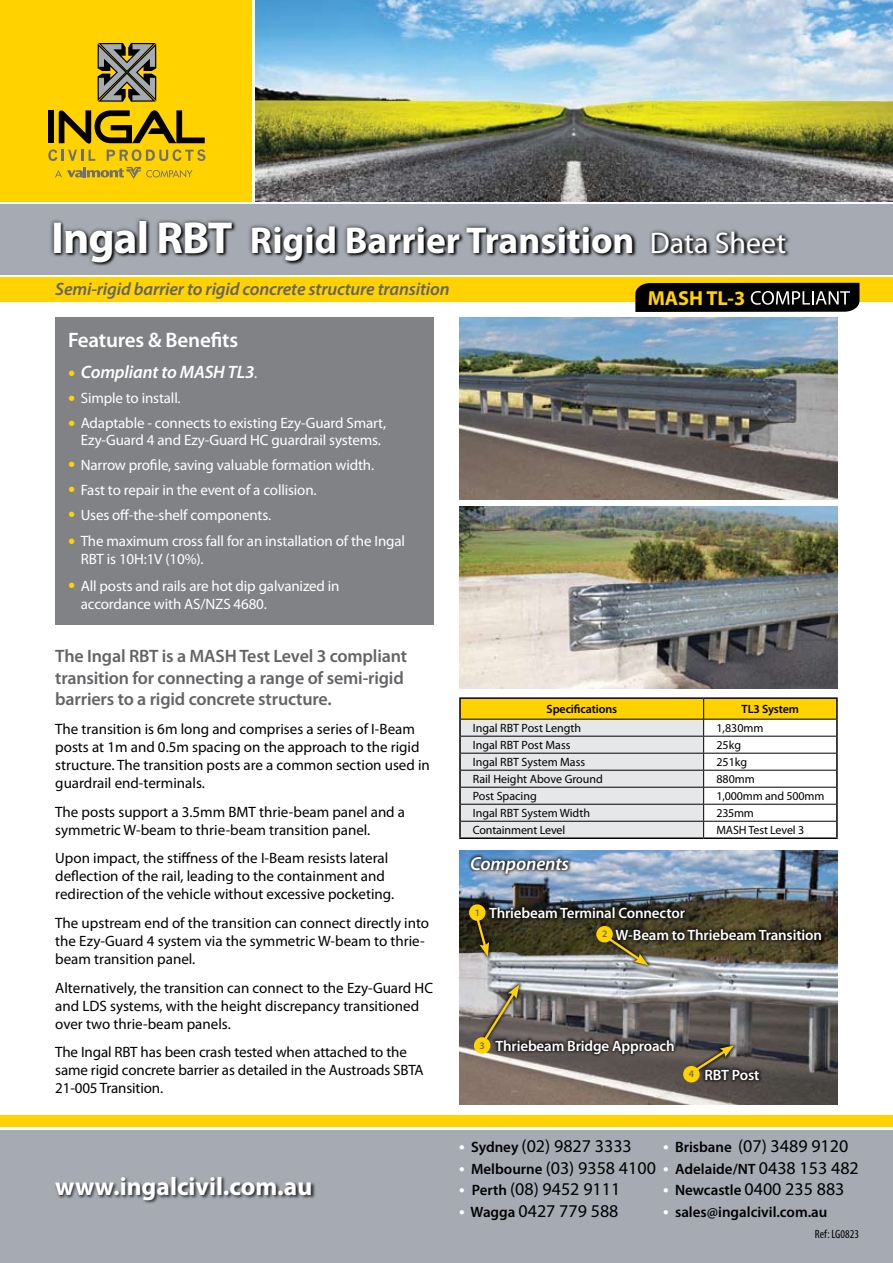
<style>
.page{position:relative;width:893px;height:1263px;background:#fff}
.page>*{position:absolute;margin:0;border:0;box-sizing:border-box;transform-origin:0 0}
.t1{font:700 37.5px "Myriad Pro";color:#fff}
.t2{font:700 25.5px "Myriad Pro";color:#fff}
.t3{font:600 21px "Myriad Pro";letter-spacing:-.01em;color:#fff}
.t4{font:700 20.4px "Myriad Pro";color:#ffd200}
.t5{font:italic 600 18.9px "Myriad Pro";letter-spacing:-.01em;color:#fff}
.t6{font:18px "Myriad Pro";color:#000}
.t7{font:600 18px/21.6px "Myriad Pro";letter-spacing:-.01em;color:#636467}
.t8{font:italic 600 18px "Myriad Pro";letter-spacing:-.01em;color:#636467}
.t9{font:italic 600 18px "Myriad Pro";letter-spacing:-.01em;color:#fff}
.t10{font:15px/18px "Myriad Pro";color:#000}
.t11{font:15px/18px "Myriad Pro";letter-spacing:-.01em;color:#fff}
.t12{font:600 15px "Myriad Pro";letter-spacing:-.01em;color:#fff}
.t13{font:600 15px "Myriad Pro";color:#000}
.t14{font:12px "Myriad Pro";color:#000}
.t15{font:600 12px "Myriad Pro";letter-spacing:-.01em;color:#000}
.t16{font:condensed 12px "Myriad Pro";color:#000}
.t17{font:600 9.9px "Myriad Pro";color:#6d6f71}
.s1{font-size:45px}
.s2{font-weight:400;font-size:30px}
.s3{font-weight:400;font-style:normal;font-size:25.5px;color:#ffd200}
.s4{font-weight:400;font-style:normal;font-size:15px}
.s5{font-size:25.5px;color:#ffd200}
.s6{font-size:9.9px;color:#6d6f71}
.s7{font-weight:600;color:#fff}
.s8{font-weight:600;font-size:15px}
.s9{font-size:18px;color:#fff}
</style>
<div class="page">
<img style="left:255px;top:0;width:638px;height:201px">
<div style="left:0;top:0;width:251px;height:201px;background:#ffd200"></div>
<div style="left:0;top:1130px;width:893px;height:133px;background:#a6abb3"></div>
<div style="left:0;top:204px;width:893px;height:70px;background:#a6abb3"></div>
<div style="left:0;top:1115px;width:893px;height:12px;background:#ffd200"></div>
<div style="left:0;top:277px;width:893px;height:25px;background:#ffd200"></div>
<svg style="left:48px;top:110px;width:157px;height:51px"></svg>
<svg style="left:98px;top:43px;width:58px;height:59px;background:#72705b"></svg>
<svg style="left:55px;top:167px;width:137px;height:12px"></svg>
<div style="left:54px;top:1176px;width:305px;height:64px;background:#000;opacity:.75"></div>
<div style="left:55px;top:317px;width:379px;height:308px;background:#808285"></div>
<svg style="left:635px;top:287px;width:224px;height:25px;background:#171717"></svg>
<hr style="left:459px;top:697px;width:245px;height:2px;background:#000">
<hr style="left:704px;top:697px;width:134px;height:2px;background:#000">
<hr style="left:459px;top:837px;width:245px;height:2px;background:#000">
<hr style="left:704px;top:837px;width:134px;height:2px;background:#000">
<svg style="left:459px;top:698px;width:379px;height:140px"></svg>
<img style="left:459px;top:317px;width:379px;height:183px">
<img style="left:459px;top:850px;width:379px;height:255px">
<div style="left:484px;top:902px;width:246px;height:60px;background:#000;opacity:.75"></div>
<div style="left:466px;top:852px;width:152px;height:66px;background:#000;opacity:.75"></div>
<div style="left:471px;top:914px;width:63px;height:87px;background:#000;opacity:.75"></div>
<svg style="left:475px;top:916px;width:14px;height:40px"></svg>
<div style="left:479px;top:979px;width:85px;height:106px;background:#000;opacity:.75"></div>
<svg style="left:482px;top:984px;width:37px;height:59px;background:#928b76"></svg>
<div style="left:469px;top:904px;width:17px;height:17px;background:#ffd200;border-radius:50%"></div>
<div style="left:603px;top:932px;width:90px;height:78px;background:#000;opacity:.75"></div>
<svg style="left:605px;top:940px;width:6px;height:25px"></svg>
<div style="left:690px;top:1040px;width:89px;height:75px;background:#000;opacity:.75"></div>
<svg style="left:722px;top:1045px;width:12px;height:20px"></svg>
<div style="left:596px;top:926px;width:17px;height:16px;background:#ffd200;border-radius:50%"></div>
<div style="left:611px;top:924px;width:255px;height:60px;background:#000;opacity:.75"></div>
<div style="left:700px;top:1065px;width:103px;height:59px;background:#000;opacity:.75"></div>
<div style="left:474px;top:1037px;width:16px;height:17px;background:#ffd200;border-radius:50%"></div>
<div style="left:490px;top:1035px;width:232px;height:63px;background:#000;opacity:.75"></div>
<img style="left:459px;top:506px;width:379px;height:183px">
<svg style="left:639px;top:285px;width:221px;height:2px"></svg>
<div style="left:49px;top:216px;width:844px;height:69px;background:#000;opacity:.6"></div>
<h1 class="t1" style="left:51px;top:215px;width:737px"><span class="s1">Ingal RBT</span> Rigid Barrier Transition <span class="s2">Data Sheet</span></h1>
<p class="t8" style="left:55px;top:278px;width:396px">Semi-rigid barrier to rigid concrete structure transition</p>
<h3 class="t3" style="left:68px;top:327px;width:172px">Features &amp; Benefits</h3>
<p class="t9" style="left:68px;top:361px;width:191px"><span class="s3">•</span> Compliant to MASH TL3<span class="s4">.</span></p>
<p class="t11" style="left:68px;top:389px;width:114px"><span class="s5">•</span> Simple to install.</p>
<p class="t11" style="left:68px;top:415px;width:320px;line-height:16.5px;text-align:center"><span class="s5">•</span> Adaptable - connects to existing Ezy-Guard Smart,<br>Ezy-Guard 4 and Ezy-Guard HC guardrail systems.</p>
<p class="t11" style="left:68px;top:455px;width:308px"><span class="s5">•</span> Narrow profile, saving valuable formation width.</p>
<p class="t11" style="left:68px;top:480px;width:250px"><span class="s5">•</span> Fast to repair in the event of a collision.</p>
<p class="t11" style="left:68px;top:505px;width:205px"><span class="s5">•</span> Uses off-the-shelf components.</p>
<p class="t11" style="left:81px;top:532px;width:326px;text-indent:-13px"><span class="s5">•</span> The maximum cross fall for an installation of the Ingal<br>RBT is 10H:1V (10%).</p>
<p class="t11" style="left:81px;top:576px;width:260px;text-indent:-13px"><span class="s5">•</span> All posts and rails are hot dip galvanized in accordance with AS/NZS 4680.</p>
<p class="t7" style="left:55px;top:645px;width:353px">The Ingal RBT is a MASH Test Level 3 compliant transition for connecting a range of semi-rigid barriers to a rigid concrete structure.</p>
<p class="t10" style="left:55px;top:720px;width:376px">The transition is 6m long and comprises a series of I-Beam posts at 1m and 0.5m spacing on the approach to the rigid structure. The transition posts are a common section used in guardrail end-terminals.</p>
<p class="t10" style="left:55px;top:802px;width:351px">The posts support a 3.5mm BMT thrie-beam panel and a symmetric W-beam to thrie-beam transition panel.</p>
<p class="t10" style="left:55px;top:849px;width:340px">Upon impact, the stiffness of the I-Beam resists lateral deflection of the rail, leading to the containment and redirection of the vehicle without excessive pocketing.</p>
<p class="t10" style="left:55px;top:914px;width:375px">The upstream end of the transition can connect directly into the Ezy-Guard 4 system via the symmetric W-beam to thrie&shy;beam transition panel.</p>
<p class="t10" style="left:55px;top:978px;width:379px">Alternatively, the transition can connect to the Ezy-Guard HC and LDS systems, with the height discrepancy transitioned over two thrie-beam panels.</p>
<p class="t10" style="left:55px;top:1043px;width:370px">The Ingal RBT has been crash tested when attached to the same rigid concrete barrier as detailed in the Austroads SBTA<br>21-005 Transition.</p>
<h3 class="t4" style="left:648px;top:285px;width:99px">MASH TL-3</h3>
<p class="t15" style="left:547px;top:701px;width:72px">Specifications</p>
<p class="t15" style="left:742px;top:701px;width:59px">TL3 System</p>
<p class="t14" style="left:473px;top:721px;width:110px">Ingal RBT Post Length</p>
<p class="t14" style="left:716px;top:721px;width:49px">1,830mm</p>
<p class="t14" style="left:473px;top:738px;width:99px">Ingal RBT Post Mass</p>
<p class="t14" style="left:716px;top:738px;width:26px">25kg</p>
<p class="t14" style="left:473px;top:755px;width:114px">Ingal RBT System Mass</p>
<p class="t14" style="left:716px;top:755px;width:32px">251kg</p>
<p class="t14" style="left:473px;top:772px;width:132px">Rail Height Above Ground</p>
<p class="t14" style="left:716px;top:772px;width:40px">880mm</p>
<p class="t14" style="left:473px;top:789px;width:66px">Post Spacing</p>
<p class="t14" style="left:716px;top:789px;width:109px">1,000mm and 500mm</p>
<p class="t14" style="left:473px;top:806px;width:119px">Ingal RBT System Width</p>
<p class="t14" style="left:716px;top:806px;width:39px">235mm</p>
<p class="t14" style="left:473px;top:823px;width:94px">Containment Level</p>
<p class="t14" style="left:716px;top:823px;width:89px">MASH Test Level 3</p>
<p class="t5" style="left:470px;top:852px;width:101px">Components</p>
<p class="t17" style="left:475px;top:906px;width:7px">1</p>
<p class="t12" style="left:489px;top:903px;width:197px">Thriebeam Terminal Connector</p>
<p class="t12" style="left:602px;top:925px;width:222px"><sup>2</sup> W-Beam to Thriebeam Transition</p>
<p class="t12" style="left:480px;top:1036px;width:197px"><span class="s6">3</span> Thriebeam Bridge Approach</p>
<p class="t12" style="left:689px;top:1065px;width:72px"><sup>4</sup> RBT Post</p>
<h2 class="t2" style="left:55px;top:1170px;width:258px">www.ingalcivil.com.au</h2>
<p class="t6" style="left:459px;top:1135px;width:174px"><span class="s7">•</span> <span class="s8">Sydney</span> (02) 9827 3333</p>
<p class="t6" style="left:663px;top:1135px;width:187px"><span class="s7">•</span> <span class="s8">Brisbane</span> (07) 3489 9120</p>
<p class="t6" style="left:459px;top:1156px;width:401px"><span class="s7">•</span> <span class="s8">Melbourne</span> (03) 9358 4100 <span class="s7">•</span> <span class="s8">Adelaide/NT</span> 0438 153 482</p>
<p class="t6" style="left:459px;top:1178px;width:163px"><span class="s7">•</span> <span class="s8">Perth</span> (08) 9452 9111</p>
<p class="t6" style="left:663px;top:1178px;width:183px"><span class="s7">•</span> <span class="s8">Newcastle</span> 0400 235 883</p>
<p class="t6" style="left:459px;top:1199px;width:161px"><span class="s7">•</span> <span class="s8">Wagga</span> 0427 779 588</p>
<p class="t13" style="left:663px;top:1202px;width:166px"><span class="s9">•</span> sales@ingalcivil.com.au</p>
<p class="t16" style="left:815px;top:1227px;width:45px">Ref: LG0823</p>
</div>
